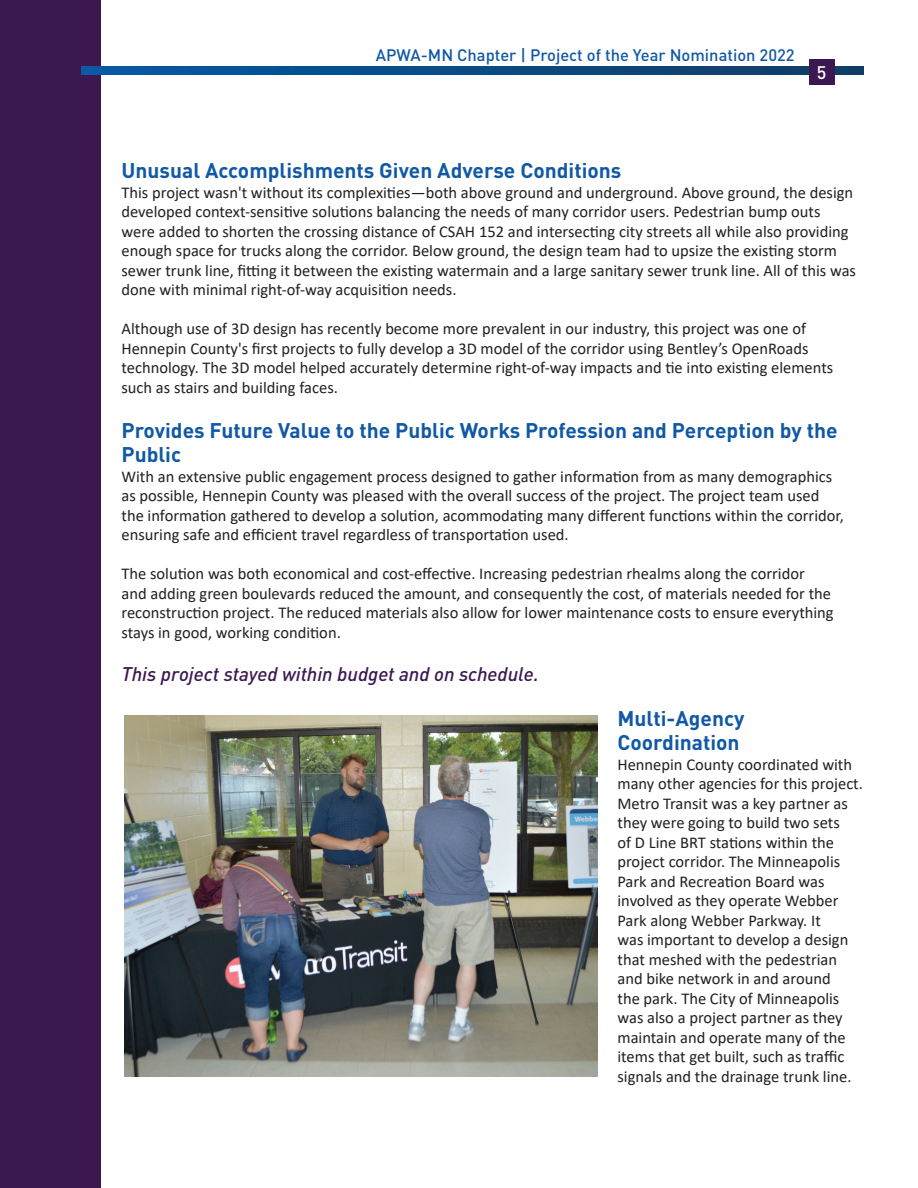
<style>
.page{position:relative;width:918px;height:1188px;background:#fff}
.page>*{position:absolute;margin:0;border:0;box-sizing:border-box;transform-origin:0 0}
.t1{font:700 21px/24px "DINOT";color:#1159a5}
.t2{font:italic 500 19.5px "DINOT";color:#3c1851}
.t3{font:500 18px "DINOT";color:#fff}
.t4{font:16.5px/19.5px "Calibri";color:#231f20}
.t5{font:500 16.5px "DINOT";color:#1159a5}
</style>
<div class="page">
<div style="left:0;top:0;width:100px;height:1188px;background:#3c1851"></div>
<svg style="left:81px;top:66px;width:783px;height:9px;background:#0a4a85"></svg>
<div style="left:809px;top:60px;width:25px;height:25px;background:#3c1851"></div>
<img style="left:125px;top:716px;width:472px;height:360px">
<p class="t5" style="left:376px;top:45px;width:421px">APWA-MN Chapter | Project of the Year Nomination 2022</p>
<p class="t3" style="left:817px;top:61px;width:11px">5</p>
<p class="t1" style="left:122px;top:158px;width:501px">Unusual Accomplishments Given Adverse Conditions</p>
<p class="t4" style="left:122px;top:182px;width:736px">This project wasn't without its complexities—both above ground and underground. Above ground, the design developed context-sensitive solutions balancing the needs of many corridor users. Pedestrian bump outs were added to shorten the crossing distance of CSAH 152 and intersecting city streets all while also providing enough space for trucks along the corridor. Below ground, the design team had to upsize the existing storm sewer trunk line, fitting it between the existing watermain and a large sanitary sewer trunk line. All of this was done with minimal right-of-way acquisition needs.</p>
<p class="t4" style="left:122px;top:318px;width:713px">Although use of 3D design has recently become more prevalent in our industry, this project was one of Hennepin County's first projects to fully develop a 3D model of the corridor using Bentley’s OpenRoads technology. The 3D model helped accurately determine right-of-way impacts and tie into existing elements such as stairs and building faces.</p>
<p class="t1" style="left:122px;top:418px;width:718px">Provides Future Value to the Public Works Profession and Perception by the<br>Public</p>
<p class="t4" style="left:122px;top:466px;width:724px">With an extensive public engagement process designed to gather information from as many demographics as possible, Hennepin County was pleased with the overall success of the project. The project team used the information gathered to develop a solution, acommodating many different functions within the corridor, ensuring safe and efficient travel regardless of transportation used.</p>
<p class="t4" style="left:122px;top:564px;width:714px">The solution was both economical and cost-effective. Increasing pedestrian rhealms along the corridor and adding green boulevards reduced the amount, and consequently the cost, of materials needed for the reconstruction project. The reduced materials also allow for lower maintenance costs to ensure everything stays in good, working condition.</p>
<p class="t2" style="left:122px;top:661px;width:419px">This project stayed within budget and on schedule.</p>
<p class="t1" style="left:617px;top:706px;width:129px">Multi-Agency<br>Coordination</p>
<p class="t4" style="left:617px;top:754px;width:247px">Hennepin County coordinated with many other agencies for this project.<br>Metro Transit was a key partner as they were going to build two sets<br>of D Line BRT stations within the project corridor. The Minneapolis<br>Park and Recreation Board was involved as they operate Webber<br>Park along Webber Parkway. It<br>was important to develop a design that meshed with the pedestrian and bike network in and around<br>the park. The City of Minneapolis was also a project partner as they maintain and operate many of the items that get built, such as traffic signals and the drainage trunk line.</p>
</div>
